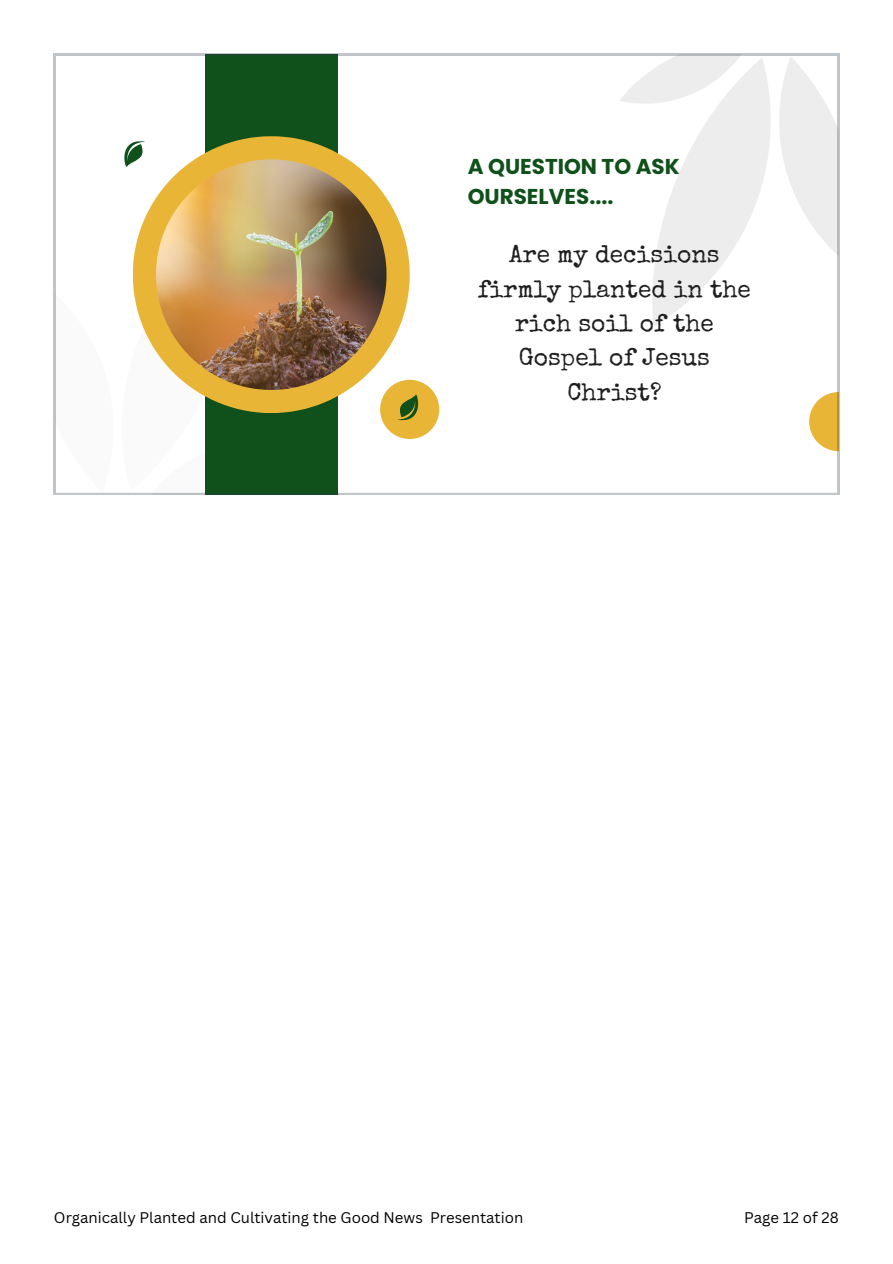
<style>
.page{position:relative;width:893px;height:1264px;background:#fff}
.page>*{position:absolute;margin:0;border:0;box-sizing:border-box;transform-origin:0 0}
.t1{font:24.45px/34.3px "Special Elite";color:#201e1e;text-align:center}
.t2{font:700 21.45px/29.8px "Poppins";color:#10501a}
.t3{font:15px "Canva Sans";color:#000}
</style>
<div class="page">
<svg style="left:54px;top:54px;width:785px;height:441px"></svg>
<p class="t2" style="left:467px;top:151px;width:213px">A QUESTION TO ASK<br>OURSELVES....</p>
<p class="t1" style="left:477px;top:240px;width:275px">Are my decisions firmly planted in the rich soil of the<br>Gospel of Jesus<br>Christ?</p>
<p class="t3" style="left:54px;top:1206px;width:471px">Organically Planted and Cultivating the Good News Presentation</p>
<p class="t3" style="left:744px;top:1206px;width:96px">Page 12 of 28</p>
</div>
